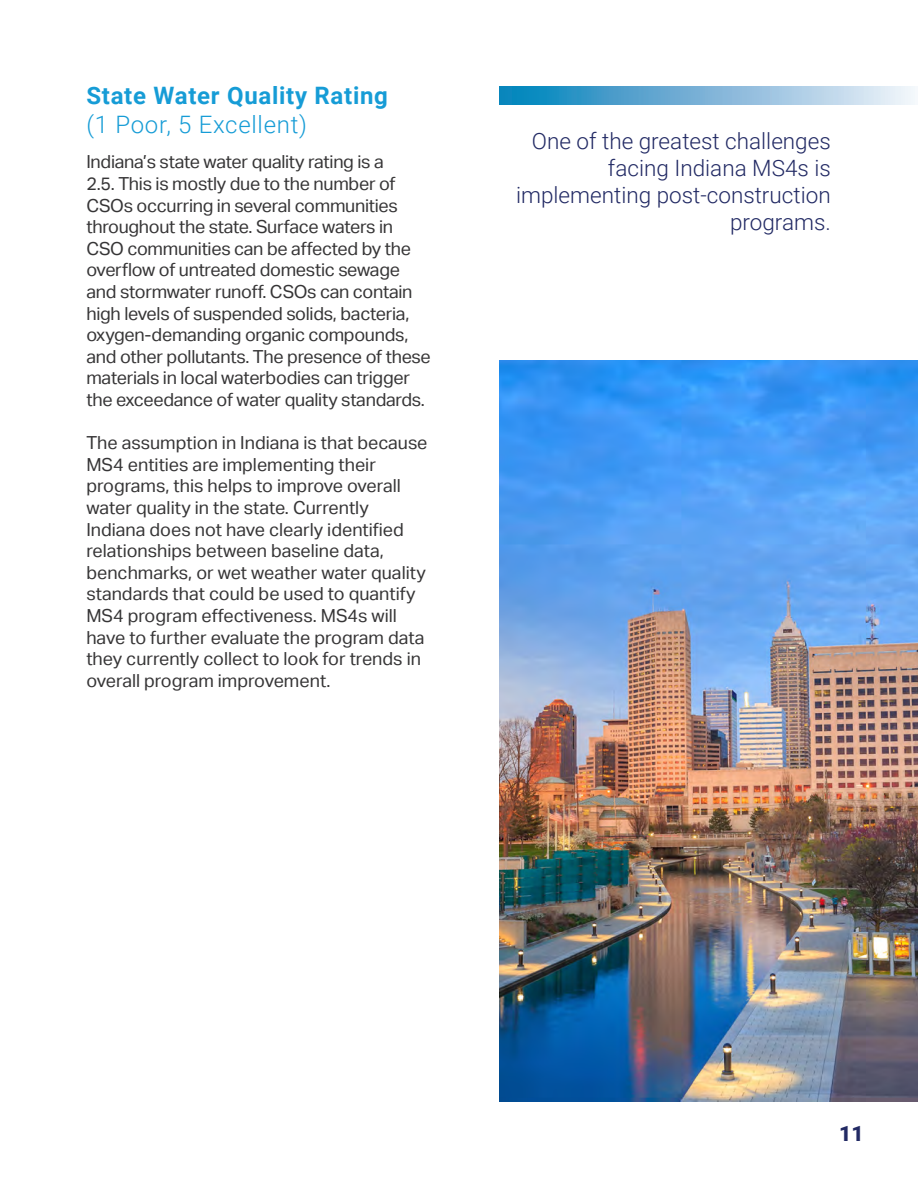
<style>
.page{position:relative;width:918px;height:1188px;background:#fff}
.page>*{position:absolute;margin:0;border:0;box-sizing:border-box;transform-origin:0 0}
.Small_Header_Paragra{font:700 24px/28.8px "Roboto";letter-spacing:.03em;color:#169cd6}
.t1{font:300 22.5px/27px "Roboto";color:#222a64;text-align:right}
.t2{font:900 21px "Roboto";color:#222a64}
.t3{font:18px/21.6px "Aktiv Grotesk";letter-spacing:-.015em;color:#363536}
.s1{font-weight:300}
</style>
<div class="page">
<div style="left:500px;top:86px;width:418px;height:18px;background:linear-gradient(to right,#017eb9,#f6f1f9)"></div>
<img style="left:500px;top:361px;width:418px;height:741px">
<p class="Small_Header_Paragra" style="left:86px;top:81px;width:303px">State Water Quality Rating <span class="s1">(1 Poor, 5 Excellent)</span></p>
<p class="t3" style="left:86px;top:151px;width:346px">Indiana’s state water quality rating is a<br>2.5. This is mostly due to the number of CSOs occurring in several communities throughout the state. Surface waters in CSO communities can be affected by the overflow of untreated domestic sewage and stormwater runoff. CSOs can contain high levels of suspended solids, bacteria, oxygen-demanding organic compounds, and other pollutants. The presence of these materials in local waterbodies can trigger the exceedance of water quality standards.</p>
<p class="t3" style="left:86px;top:432px;width:343px">The assumption in Indiana is that because MS4 entities are implementing their programs, this helps to improve overall water quality in the state. Currently Indiana does not have clearly identified relationships between baseline data, benchmarks, or wet weather water quality standards that could be used to quantify MS4 program effectiveness. MS4s will have to further evaluate the program data they currently collect to look for trends in overall program improvement.</p>
<p class="t1" style="left:516px;top:127px;width:316px">One of the greatest challenges facing Indiana MS4s is implementing post-construction programs.</p>
<p class="t2" style="left:839px;top:1119px;width:26px">11</p>
</div>
